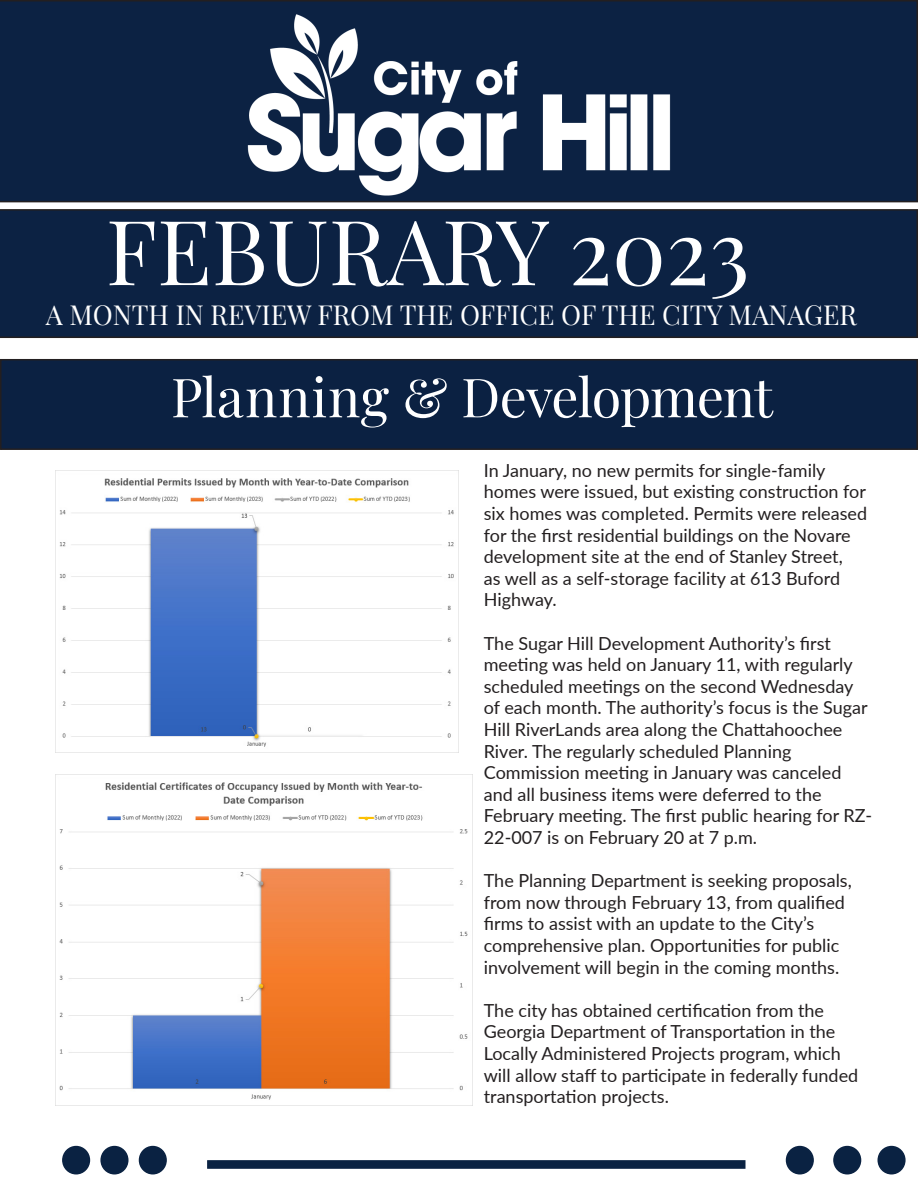
<style>
.page{position:relative;width:918px;height:1188px;background:#fff}
.page>*{position:absolute;margin:0;border:0;box-sizing:border-box;transform-origin:0 0}
.t1{font:90px "Playfair Display";color:#fff}
.t2{font:54px "Playfair Display";letter-spacing:-.02em;color:#fff}
.t3{font:27px "Playfair Display";color:#fff}
.t4{font:18px/21.6px "Lato";color:#231f20}
</style>
<div class="page">
<div style="left:1px;top:360px;width:916px;height:89px;background:#0b2142"></div>
<div style="left:0;top:359px;width:918px;height:91px;border:2px solid #231f20"></div>
<div style="left:0;top:0;width:918px;height:338px;background:#0c2243"></div>
<img style="left:236px;top:0;width:447px;height:201px">
<svg style="left:0;top:201px;width:918px;height:10px"></svg>
<img style="left:55px;top:471px;width:404px;height:281px">
<img style="left:55px;top:774px;width:417px;height:332px">
<div style="left:207px;top:1160px;width:539px;height:9px;background:#0a2242;border:2px solid #0a2242"></div>
<div style="left:63px;top:1147px;width:26px;height:27px;background:#0a2242;border-radius:50%"></div>
<div style="left:62px;top:1146px;width:28px;height:28px;border:2px solid #0a2242;border-radius:50%"></div>
<div style="left:101px;top:1147px;width:27px;height:27px;background:#0a2242;border-radius:50%"></div>
<div style="left:100px;top:1146px;width:29px;height:28px;border:2px solid #0a2242;border-radius:50%"></div>
<div style="left:140px;top:1147px;width:26px;height:27px;background:#0a2242;border-radius:50%"></div>
<div style="left:139px;top:1146px;width:28px;height:28px;border:2px solid #0a2242;border-radius:50%"></div>
<div style="left:787px;top:1147px;width:26px;height:27px;background:#0a2242;border-radius:50%"></div>
<div style="left:786px;top:1146px;width:28px;height:28px;border:2px solid #0a2242;border-radius:50%"></div>
<div style="left:834px;top:1147px;width:27px;height:27px;background:#0a2242;border-radius:50%"></div>
<div style="left:833px;top:1146px;width:28px;height:28px;border:2px solid #0a2242;border-radius:50%"></div>
<div style="left:878px;top:1147px;width:27px;height:27px;background:#0a2242;border-radius:50%"></div>
<div style="left:877px;top:1146px;width:29px;height:28px;border:2px solid #0a2242;border-radius:50%"></div>
<p class="t1" style="left:106px;top:181px;width:645px">FEBURARY 2023</p>
<p class="t3" style="left:46px;top:294px;width:813px">A MONTH IN REVIEW FROM THE OFFICE OF THE CITY MANAGER</p>
<p class="t2" style="left:171px;top:355px;width:604px">Planning &amp; Development</p>
<p class="t4" style="left:484px;top:459px;width:385px">In January, no new permits for single-family homes were issued, but existing construction for six homes was completed. Permits were released for the first residential buildings on the Novare development site at the end of Stanley Street,<br>as well as a self-storage facility at 613 Buford Highway.</p>
<p class="t4" style="left:484px;top:631px;width:390px">The Sugar Hill Development Authority’s first meeting was held on January 11, with regularly scheduled meetings on the second Wednesday of each month. The authority’s focus is the Sugar Hill RiverLands area along the Chattahoochee River. The regularly scheduled Planning Commission meeting in January was canceled and all business items were deferred to the February meeting. The first public hearing for RZ-22-007 is on February 20 at 7 p.m.</p>
<p class="t4" style="left:484px;top:869px;width:370px">The Planning Department is seeking proposals, from now through February 13, from qualified firms to assist with an update to the City’s comprehensive plan. Opportunities for public involvement will begin in the coming months.</p>
<p class="t4" style="left:484px;top:999px;width:376px">The city has obtained certification from the Georgia Department of Transportation in the Locally Administered Projects program, which will allow staff to participate in federally funded transportation projects.</p>
</div>
